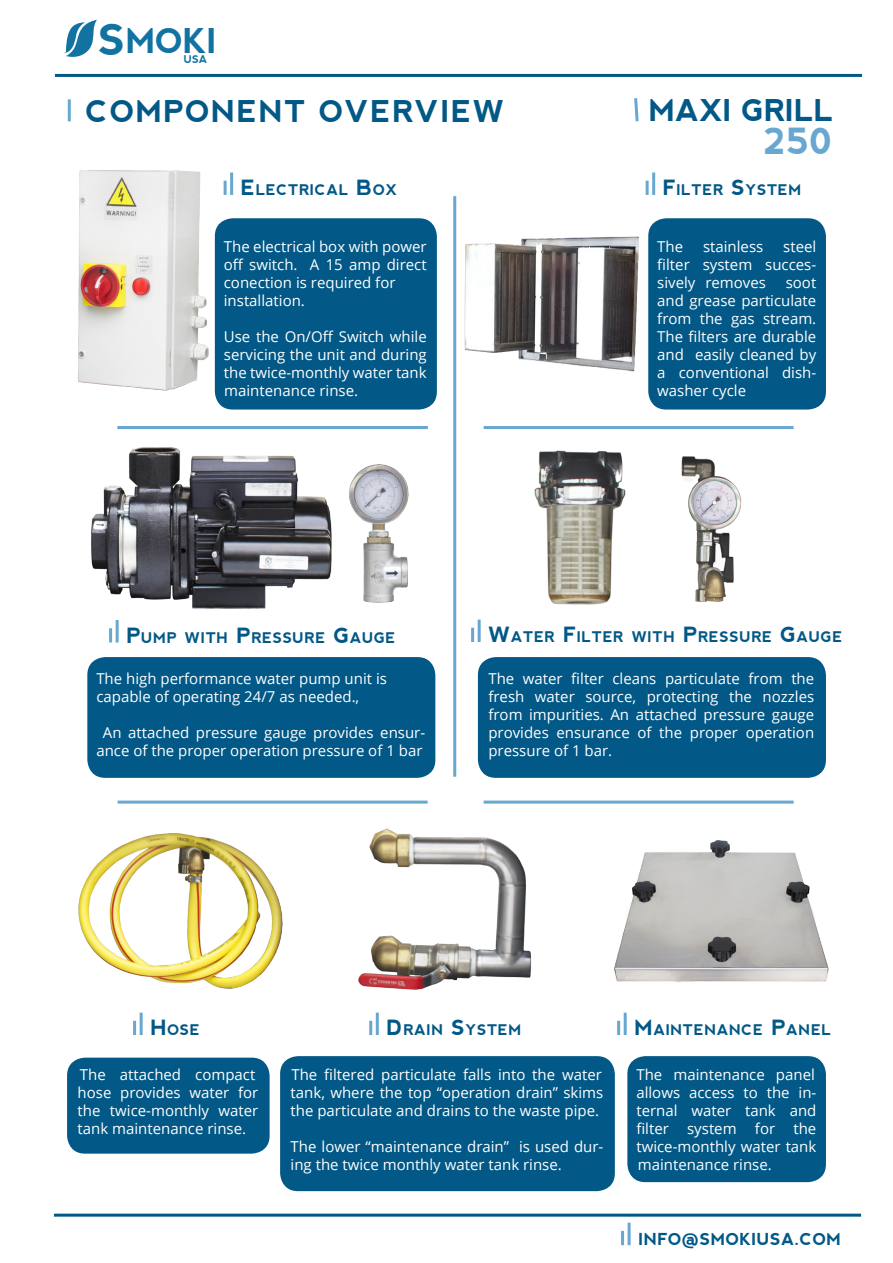
<style>
.page{position:relative;width:893px;height:1263px;background:#fff}
.page>*{position:absolute;margin:0;border:0;box-sizing:border-box;transform-origin:0 0}
.t1{font:700 42.6px "nevis";color:#1273a3}
.t2{font:700 36px "nevis";color:#68a7d0}
.t3{font:700 34.05px "nevis";color:#1273a3}
.t4{font:700 30px "nevis";letter-spacing:.05em;color:#025886}
.t5{font:700 30px "nevis";color:#025886}
.t6{font:700 16.5px "nevis";letter-spacing:.025em;color:#025886}
.t7{font:15px/18px "Open Sans";color:#fff;text-align:justify}
.t8{font:700 14.7px "nevis";letter-spacing:.035em;color:#025886}
.t9{font:700 10.65px "nevis";color:#1273a3}
.s1{font-size:21px}
</style>
<div class="page">
<hr style="left:55px;top:74px;width:807px;height:3px;background:#025886">
<hr style="left:54px;top:1214px;width:807px;height:3px;background:#025886">
<hr style="left:628px;top:1223px;width:3px;height:22px;background:#68a7d0">
<svg style="left:64px;top:20px;width:33px;height:37px"></svg>
<hr style="left:621px;top:1231px;width:3px;height:14px;background:#68a7d0">
<hr style="left:68px;top:99px;width:3px;height:22px;background:#68a7d0">
<svg style="left:634px;top:98px;width:5px;height:24px"></svg>
<img style="left:78px;top:170px;width:151px;height:240px">
<img style="left:91px;top:428px;width:265px;height:199px">
<img style="left:321px;top:450px;width:88px;height:171px">
<img style="left:534px;top:450px;width:92px;height:155px">
<img style="left:681px;top:456px;width:61px;height:146px">
<img style="left:78px;top:833px;width:205px;height:156px">
<img style="left:614px;top:840px;width:215px;height:143px">
<img style="left:339px;top:800px;width:208px;height:190px">
<hr style="left:453px;top:196px;width:3px;height:581px;background:#68a7d0">
<hr style="left:118px;top:801px;width:310px;height:3px;background:#68a7d0">
<hr style="left:118px;top:426px;width:310px;height:3px;background:#68a7d0">
<hr style="left:484px;top:426px;width:310px;height:3px;background:#68a7d0">
<hr style="left:484px;top:801px;width:310px;height:3px;background:#68a7d0">
<hr style="left:230px;top:173px;width:3px;height:22px;background:#68a7d0">
<hr style="left:224px;top:181px;width:3px;height:14px;background:#68a7d0">
<hr style="left:652px;top:173px;width:3px;height:22px;background:#68a7d0">
<hr style="left:646px;top:181px;width:3px;height:14px;background:#68a7d0">
<hr style="left:116px;top:620px;width:3px;height:22px;background:#68a7d0">
<hr style="left:109px;top:628px;width:3px;height:14px;background:#68a7d0">
<hr style="left:478px;top:620px;width:3px;height:22px;background:#68a7d0">
<hr style="left:471px;top:628px;width:3px;height:14px;background:#68a7d0">
<hr style="left:376px;top:1013px;width:3px;height:22px;background:#68a7d0">
<hr style="left:369px;top:1021px;width:3px;height:14px;background:#68a7d0">
<hr style="left:140px;top:1013px;width:3px;height:22px;background:#68a7d0">
<hr style="left:133px;top:1021px;width:3px;height:14px;background:#68a7d0">
<hr style="left:624px;top:1013px;width:3px;height:22px;background:#68a7d0">
<hr style="left:617px;top:1021px;width:3px;height:14px;background:#68a7d0">
<div style="left:67px;top:1058px;width:203px;height:96px;background:#025886;border-radius:18px"></div>
<div style="left:280px;top:1056px;width:335px;height:135px;background:#025886;border-radius:18px"></div>
<div style="left:87px;top:657px;width:348px;height:121px;background:#025886;border-radius:18px"></div>
<div style="left:215px;top:218px;width:222px;height:192px;background:#025886;border-radius:18px"></div>
<div style="left:478px;top:657px;width:348px;height:121px;background:#025886;border-radius:18px"></div>
<div style="left:627px;top:1056px;width:199px;height:126px;background:#025886;border-radius:18px"></div>
<img style="left:453px;top:224px;width:197px;height:160px">
<div style="left:648px;top:218px;width:178px;height:192px;background:#025886;border-radius:18px"></div>
<h1 class="t1" style="left:99px;top:16px;width:29px">S</h1>
<h3 class="t3" style="left:126px;top:21px;width:92px">MOKI</h3>
<p class="t9" style="left:184px;top:53px;width:25px">USA</p>
<p class="t4" style="left:86px;top:94px;width:420px">COMPONENT OVERVIEW</p>
<p class="t5" style="left:649px;top:93px;width:186px">MAXI GRILL</p>
<p class="t2" style="left:763px;top:120px;width:72px">250</p>
<p class="t8" style="left:241px;top:181px;width:158px"><span class="s1">E</span> LECTRICAL <span class="s1">B</span> OX</p>
<p class="t8" style="left:663px;top:181px;width:140px"><span class="s1">F</span>ILTER <span class="s1">S</span>YSTEM</p>
<p class="t7" style="left:224px;top:237px;width:204px">The electrical box with power off switch. A 15 amp direct conection is required for</p>
<p class="t7" style="left:224px;top:291px;width:83px">installation.</p>
<p class="t7" style="left:224px;top:327px;width:204px">Use the On/Off Switch while servicing the unit and during the twice-monthly water tank maintenance rinse.</p>
<p class="t7" style="left:657px;top:237px;width:27px">The</p>
<p class="t7" style="left:703px;top:237px;width:62px">stainless</p>
<p class="t7" style="left:657px;top:237px;width:161px;text-indent:126px">steel filter system succes&shy;sively removes</p>
<p class="t7" style="left:657px;top:273px;width:161px;text-indent:128px">soot and grease particulate from the gas stream.<br>The filters are durable and easily cleaned by a conventional dish&shy;washer cycle</p>
<p class="t8" style="left:126px;top:629px;width:271px"><span class="s1">P</span>UMP WITH <span class="s1">P</span>RESSURE <span class="s1">G</span>AUGE</p>
<p class="t8" style="left:488px;top:628px;width:356px"><span class="s1">W</span>ATER <span class="s1">F</span>ILTER WITH <span class="s1">P</span>RESSURE <span class="s1">G</span> AUGE</p>
<p class="t7" style="left:96px;top:669px;width:292px">The high performance water pump unit is</p>
<p class="t7" style="left:96px;top:687px;width:264px">capable of operating 24/7 as needed.,</p>
<p class="t7" style="left:96px;top:723px;width:330px;text-align:center">An attached pressure gauge provides ensur&shy;ance of the proper operation pressure of 1 bar</p>
<p class="t7" style="left:488px;top:669px;width:327px">The water filter cleans particulate from the fresh water source, protecting the nozzles from impurities. An attached pressure gauge provides ensurance of the proper operation pressure of 1 bar.</p>
<p class="t8" style="left:150px;top:1021px;width:51px"><span class="s1">H</span> OSE</p>
<p class="t8" style="left:387px;top:1021px;width:136px"><span class="s1">D</span> RAIN <span class="s1">S</span>YSTEM</p>
<p class="t8" style="left:634px;top:1021px;width:198px"><span class="s1">M</span>AINTENANCE <span class="s1">P</span>ANEL</p>
<p class="t7" style="left:78px;top:1065px;width:182px;text-align:left">The attached compact hose provides water for the twice-monthly water tank maintenance rinse.</p>
<p class="t7" style="left:291px;top:1065px;width:314px">The filtered particulate falls into the water tank, where the top “operation drain” skims the particulate and drains to the waste pipe.</p>
<p class="t7" style="left:291px;top:1137px;width:314px">The lower “maintenance drain” is used dur&shy;ing the twice monthly water tank rinse.</p>
<p class="t7" style="left:636px;top:1065px;width:182px">The maintenance panel allows access to the in&shy;ternal water tank and filter system for the twice-monthly water tank maintenance rinse.</p>
<p class="t6" style="left:638px;top:1229px;width:204px">INFO@SMOKIUSA.COM</p>
</div>
